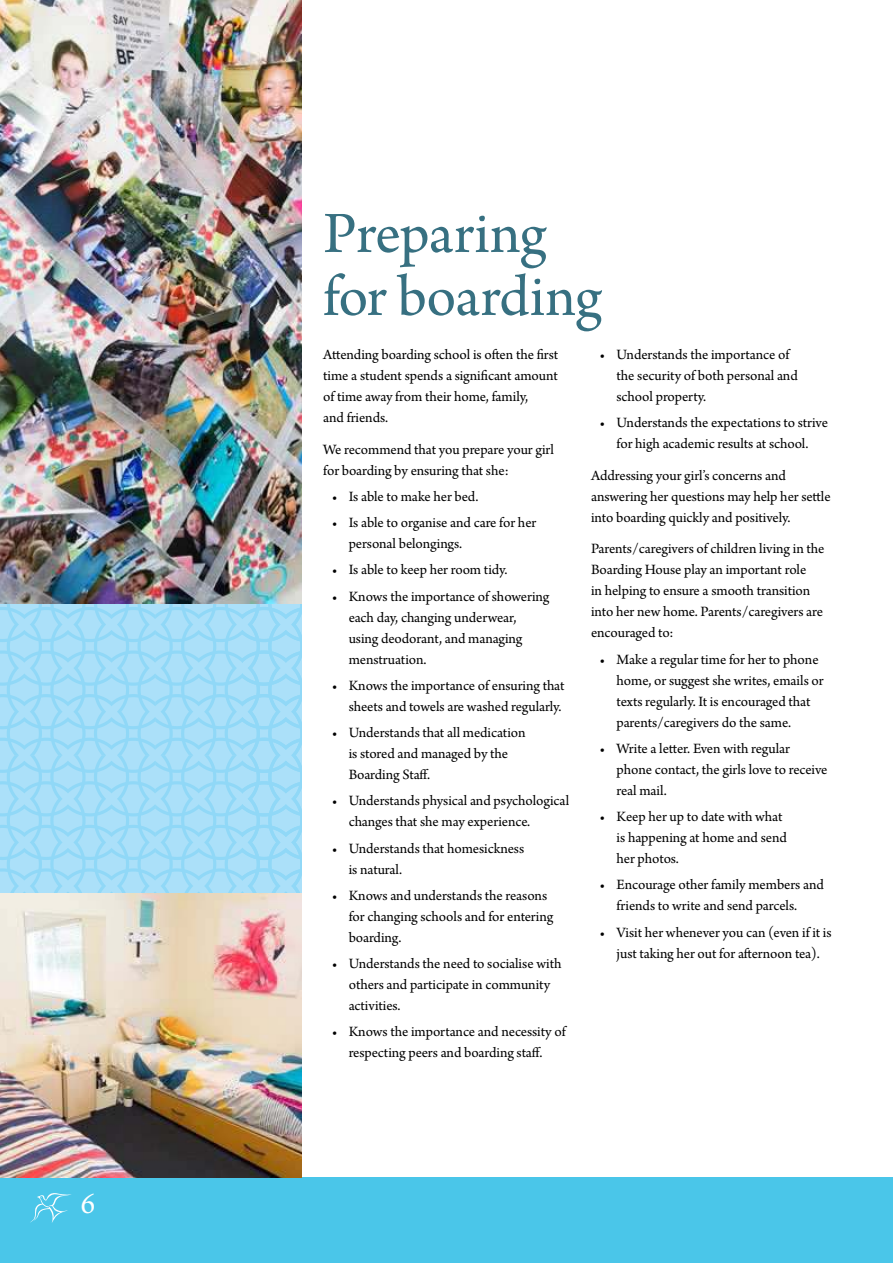
<style>
.page{position:relative;width:893px;height:1263px;background:#fff}
.page>*{position:absolute;margin:0;border:0;box-sizing:border-box;transform-origin:0 0}
.t1{font:61.5px/63px "Arno Pro";letter-spacing:-.015em;color:#377081}
.t2{font:30px "Arno Pro";color:#fff}
.t3{font:15px/21px "Arno Pro";letter-spacing:-.005em;color:#000}
</style>
<div class="page">
<div style="left:0;top:1178px;width:893px;height:85px;background:#4ac6e9"></div>
<svg style="left:30px;top:1193px;width:42px;height:30px"></svg>
<svg style="left:0;top:604px;width:302px;height:289px;background:#a2ddf8"></svg>
<img style="left:0;top:0;width:302px;height:604px">
<img style="left:0;top:893px;width:302px;height:285px">
<h2 class="t2" style="left:81px;top:1191px;width:16px">6</h2>
<h1 class="t1" style="left:323px;top:205px;width:280px">Preparing for boarding</h1>
<p class="t3" style="left:323px;top:345px;width:236px">Attending boarding school is often the first time a student spends a significant amount of time away from their home, family,<br>and friends.</p>
<p class="t3" style="left:323px;top:439px;width:232px">We recommend that you prepare your girl for boarding by ensuring that she:</p>
<p class="t3" style="left:332px;top:487px;width:148px">• Is able to make her bed.</p>
<p class="t3" style="left:349px;top:513px;width:189px;text-indent:-17px">• Is able to organise and care for her personal belongings.</p>
<p class="t3" style="left:332px;top:560px;width:177px">• Is able to keep her room tidy.</p>
<p class="t3" style="left:349px;top:586px;width:202px;text-indent:-17px">• Knows the importance of showering each day, changing underwear, using deodorant, and managing menstruation.</p>
<p class="t3" style="left:332px;top:676px;width:234px;text-align:right">• Knows the importance of ensuring that sheets and towels are washed regularly.</p>
<p class="t3" style="left:349px;top:723px;width:178px;text-indent:-17px">• Understands that all medication is stored and managed by the<br>Boarding Staff.</p>
<p class="t3" style="left:349px;top:791px;width:222px;text-indent:-17px">• Understands physical and psychological changes that she may experience.</p>
<p class="t3" style="left:349px;top:838px;width:177px;text-indent:-17px">• Understands that homesickness is natural.</p>
<p class="t3" style="left:349px;top:886px;width:206px;text-indent:-17px">• Knows and understands the reasons for changing schools and for entering boarding.</p>
<p class="t3" style="left:349px;top:954px;width:214px;text-indent:-17px">• Understands the need to socialise with others and participate in community activities.</p>
<p class="t3" style="left:332px;top:1022px;width:236px;text-align:center">• Knows the importance and necessity of respecting peers and boarding staff.</p>
<p class="t3" style="left:617px;top:345px;width:183px;text-indent:-17px">• Understands the importance of the security of both personal and school property.</p>
<p class="t3" style="left:600px;top:413px;width:230px;text-align:center">• Understands the expectations to strive for high academic results at school.</p>
<p class="t3" style="left:591px;top:466px;width:241px">Addressing your girl’s concerns and answering her questions may help her settle into boarding quickly and positively.</p>
<p class="t3" style="left:591px;top:539px;width:235px">Parents/caregivers of children living in the Boarding House play an important role<br>in helping to ensure a smooth transition into her new home. Parents/caregivers are encouraged to:</p>
<p class="t3" style="left:617px;top:649px;width:209px;text-indent:-17px">• Make a regular time for her to phone home, or suggest she writes, emails or texts regularly. It is encouraged that parents/caregivers do the same.</p>
<p class="t3" style="left:617px;top:739px;width:212px;text-indent:-17px">• Write a letter. Even with regular phone contact, the girls love to receive real mail.</p>
<p class="t3" style="left:617px;top:807px;width:172px;text-indent:-17px">• Keep her up to date with what is happening at home and send her photos.</p>
<p class="t3" style="left:617px;top:875px;width:209px;text-indent:-17px">• Encourage other family members and friends to write and send parcels.</p>
<p class="t3" style="left:600px;top:922px;width:234px;text-align:center">• Visit her whenever you can (even if it is just taking her out for afternoon tea).</p>
</div>
